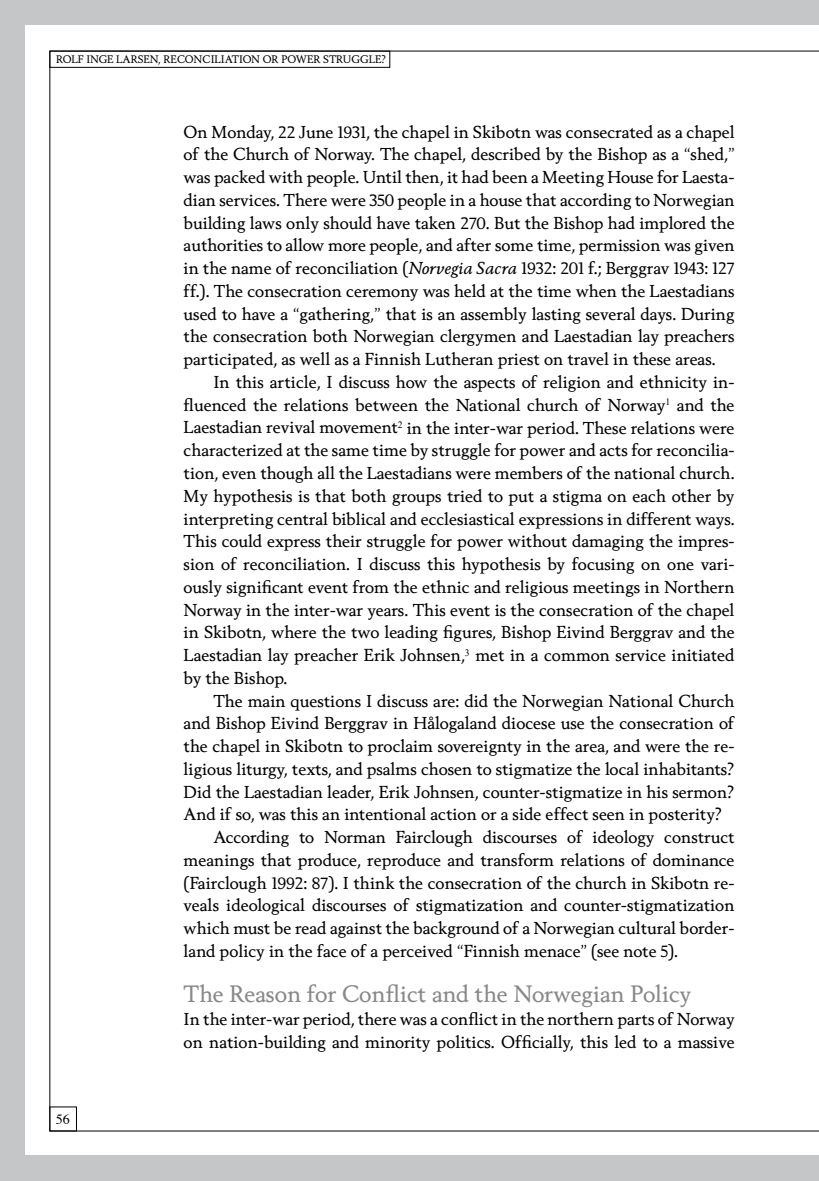
<style>
.page{position:relative;width:819px;height:1181px;background:#fff}
.page>*{position:absolute;margin:0;border:0;box-sizing:border-box;transform-origin:0 0}
.t1{font:22.75px "Berling Nova Text";color:#87888a}
.t2{font:16.62px/22.8px "Berling Nova Text";color:#000;text-align:justify}
.t3{font:14px "Times";color:#000}
.t4{font:10.5px "Berling Nova Text";color:#000}
.s1{font-style:italic}
</style>
<div class="page">
<div style="left:0;top:0;width:25px;height:1181px;background:#c5c6c8"></div>
<div style="left:0;top:0;width:819px;height:25px;background:#c5c6c8"></div>
<div style="left:0;top:1155px;width:819px;height:26px;background:#c5c6c8"></div>
<div style="left:50px;top:51px;width:340px;height:17px;border:1px solid #000"></div>
<p class="t4" style="left:56px;top:53px;width:15px">Rolf</p>
<p class="t4" style="left:86px;top:53px;width:13px">Inge</p>
<p class="t4" style="left:116px;top:53px;width:15px">Larse</p>
<p class="t4" style="left:150px;top:53px;width:29px">N, Reconciliation</p>
<p class="t4" style="left:263px;top:53px;width:34px">or Power</p>
<p class="t4" style="left:323px;top:53px;width:15px">Struggle</p>
<p class="t4" style="left:381px;top:53px;width:6px">?</p>
<p class="t3" style="left:56px;top:1105px;width:16px">56</p>
<p class="t2" style="left:184px;top:120px;width:552px">On Monday, 22 June 1931, the chapel in Skibotn was consecrated as a chapel of the Church of Norway. The chapel, described by the Bishop as a “shed,” was packed with people. Until then, it had been a Meeting House for Laesta&shy;dian services. There were 350 people in a house that according to Norwegian building laws only should have taken 270. But the Bishop had implored the authorities to allow more people, and after some time, permission was given in the name of reconciliation (<span class="s1">Norvegia Sacra</span> 1932: 201 f.; Berggrav 1943: 127 ff.). The consecration ceremony was held at the time when the Laestadians used to have a “gathering,” that is an assembly lasting several days. During the consecration both Norwegian clergymen and Laestadian lay preachers participated, as well as a Finnish Lutheran priest on travel in these areas.</p>
<p class="t2" style="left:184px;top:370px;width:552px;text-indent:30px">In this article, I discuss how the aspects of religion and ethnicity in&shy;fluenced the relations between the National church of Norway<sup>1</sup> and the Laestadian revival movement<sup>2</sup> in the inter-war period. These relations were characterized at the same time by struggle for power and acts for reconcilia&shy;tion, even though all the Laestadians were members of the national church.<br>My hypothesis is that both groups tried to put a stigma on each other by interpreting central biblical and ecclesiastical expressions in different ways.<br>This could express their struggle for power without damaging the impres&shy;sion of reconciliation. I discuss this hypothesis by focusing on one vari&shy;ously significant event from the ethnic and religious meetings in Northern Norway in the inter-war years. This event is the consecration of the chapel in Skibotn, where the two leading figures, Bishop Eivind Berggrav and the Laestadian lay preacher Erik Johnsen,<sup>3</sup> met in a common service initiated by the Bishop.</p>
<p class="t2" style="left:213px;top:689px;width:522px">The main questions I discuss are: did the Norwegian National Church</p>
<p class="t2" style="left:184px;top:711px;width:552px">and Bishop Eivind Berggrav in Hålogaland diocese use the consecration of</p>
<p class="t2" style="left:184px;top:734px;width:552px">the chapel in Skibotn to proclaim sovereignty in the area, and were the re-</p>
<p class="t2" style="left:184px;top:757px;width:552px">ligious liturgy, texts, and psalms chosen to stigmatize the local inhabitants?</p>
<p class="t2" style="left:184px;top:780px;width:552px">Did the Laestadian leader, Erik Johnsen, counter-stigmatize in his sermon?</p>
<p class="t2" style="left:184px;top:802px;width:540px">And if so, was this an intentional action or a side effect seen in posterity?</p>
<p class="t2" style="left:213px;top:825px;width:522px">According to Norman Fairclough discourses of ideology construct</p>
<p class="t2" style="left:184px;top:848px;width:552px">meanings that produce, reproduce and transform relations of dominance</p>
<p class="t2" style="left:184px;top:871px;width:552px">(Fairclough 1992: 87). I think the consecration of the church in Skibotn re-</p>
<p class="t2" style="left:184px;top:893px;width:552px">veals ideological discourses of stigmatization and counter-stigmatization</p>
<p class="t2" style="left:184px;top:916px;width:552px">which must be read against the background of a Norwegian cultural border-</p>
<p class="t2" style="left:184px;top:939px;width:496px">land policy in the face of a perceived “Finnish menace” (see note 5).</p>
<h1 class="t1" style="left:184px;top:979px;width:509px">The Reason for Conflict and the Norwegian Policy</h1>
<p class="t2" style="left:184px;top:1007px;width:552px">In the inter-war period, there was a conflict in the northern parts of Norway on nation-building and minority politics. Officially, this led to a massive</p>
</div>
